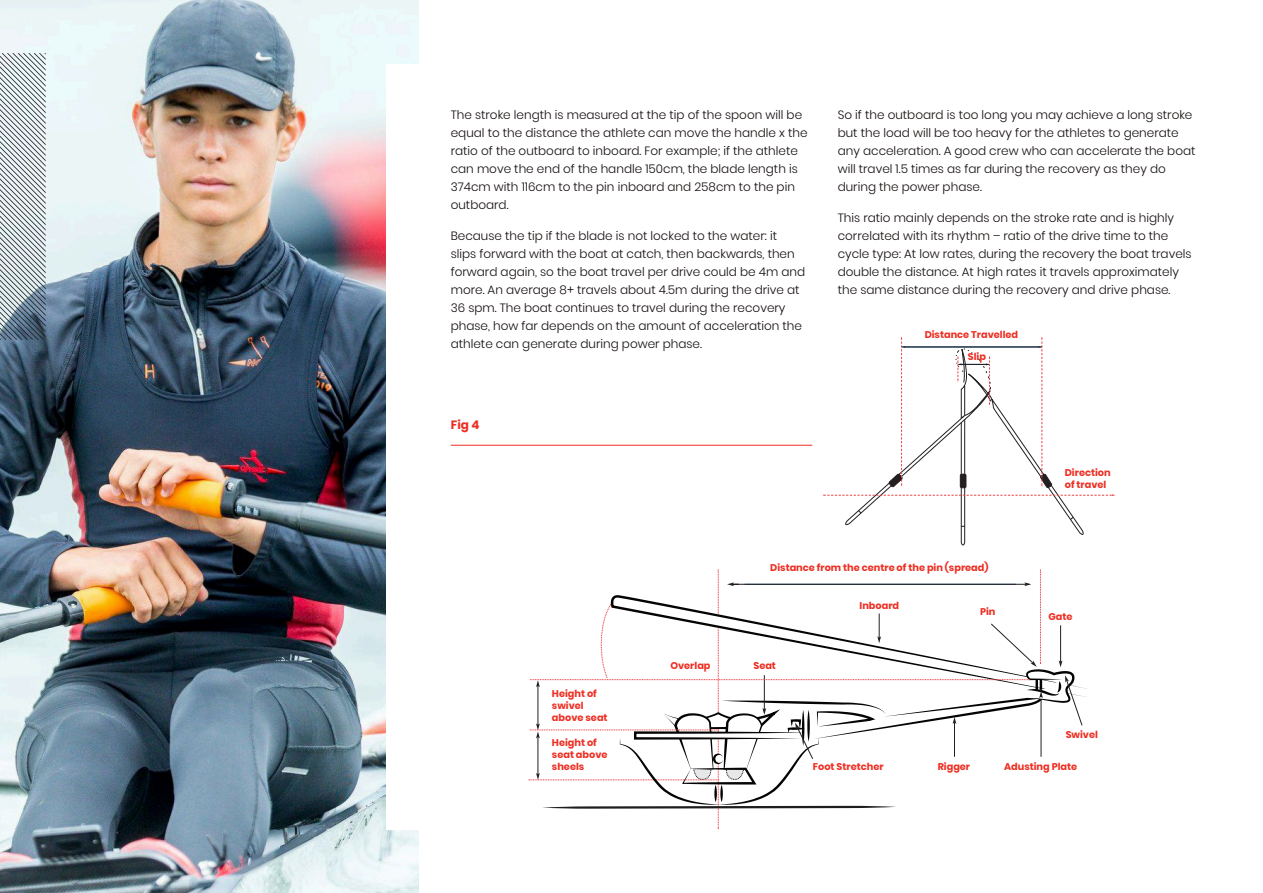
<style>
.page{position:relative;width:1263px;height:893px;background:#fff}
.page>*{position:absolute;margin:0;border:0;box-sizing:border-box;transform-origin:0 0}
.t1{font:300 12px/18px "Poppins";color:#130c0c}
.t2{font:700 12px "Poppins";color:#ee2e22}
.t3{font:700 9.75px/12px "Poppins";color:#ee2e22}
</style>
<div class="page">
<img style="left:0;top:0;width:419px;height:893px">
<div style="left:387px;top:64px;width:63px;height:765px;background:#fff"></div>
<svg style="left:0;top:53px;width:46px;height:287px;background:#b1bbbf"></svg>
<hr style="left:451px;top:445px;width:361px;height:1px;background:#ee2e22">
<svg style="left:823px;top:337px;width:292px;height:208px"></svg>
<svg style="left:528px;top:569px;width:554px;height:260px"></svg>
<p class="t1" style="left:451px;top:106px;width:358px">The stroke length is measured at the tip of the spoon will be equal to the distance the athlete can move the handle x the ratio of the outboard to inboard. For example; if the athlete can move the end of the handle 150cm, the blade length is 374cm with 116cm to the pin inboard and 258cm to the pin outboard.</p>
<p class="t1" style="left:451px;top:227px;width:356px">Because the tip if the blade is not locked to the water: it slips forward with the boat at catch, then backwards, then forward again, so the boat travel per drive could be 4m and more. An average 8+ travels about 4.5m during the drive at 36 spm. The boat continues to travel during the recovery phase, how far depends on the amount of acceleration the athlete can generate during power phase.</p>
<p class="t2" style="left:451px;top:418px;width:30px">Fig 4</p>
<p class="t1" style="left:838px;top:106px;width:359px">So if the outboard is too long you may achieve a long stroke but the load will be too heavy for the athletes to generate any acceleration. A good crew who can accelerate the boat will travel 1.5 times as far during the recovery as they do during the power phase.</p>
<p class="t1" style="left:838px;top:209px;width:355px">This ratio mainly depends on the stroke rate and is highly correlated with its rhythm – ratio of the drive time to the cycle type: At low rates, during the recovery the boat travels double the distance. At high rates it travels approximately the same distance during the recovery and drive phase.</p>
<p class="t3" style="left:925px;top:329px;width:95px">Distance Travelled</p>
<p class="t3" style="left:968px;top:350px;width:20px">Slip</p>
<p class="t3" style="left:1065px;top:466px;width:47px">Direction of travel</p>
<p class="t3" style="left:552px;top:688px;width:57px">Height of swivel above seat</p>
<p class="t3" style="left:552px;top:737px;width:57px">Height of seat above sheels</p>
<p class="t3" style="left:770px;top:562px;width:220px">Distance from the centre of the pin (spread)</p>
<p class="t3" style="left:980px;top:606px;width:17px">Pin</p>
<p class="t3" style="left:859px;top:600px;width:41px">Inboard</p>
<p class="t3" style="left:670px;top:660px;width:42px">Overlap</p>
<p class="t3" style="left:753px;top:660px;width:24px">Seat</p>
<p class="t3" style="left:1048px;top:611px;width:26px">Gate</p>
<p class="t3" style="left:1066px;top:728px;width:34px">Swivel</p>
<p class="t3" style="left:813px;top:761px;width:72px">Foot Stretcher</p>
<p class="t3" style="left:938px;top:761px;width:34px">Rigger</p>
<p class="t3" style="left:1004px;top:761px;width:75px">Adusting Plate</p>
</div>
